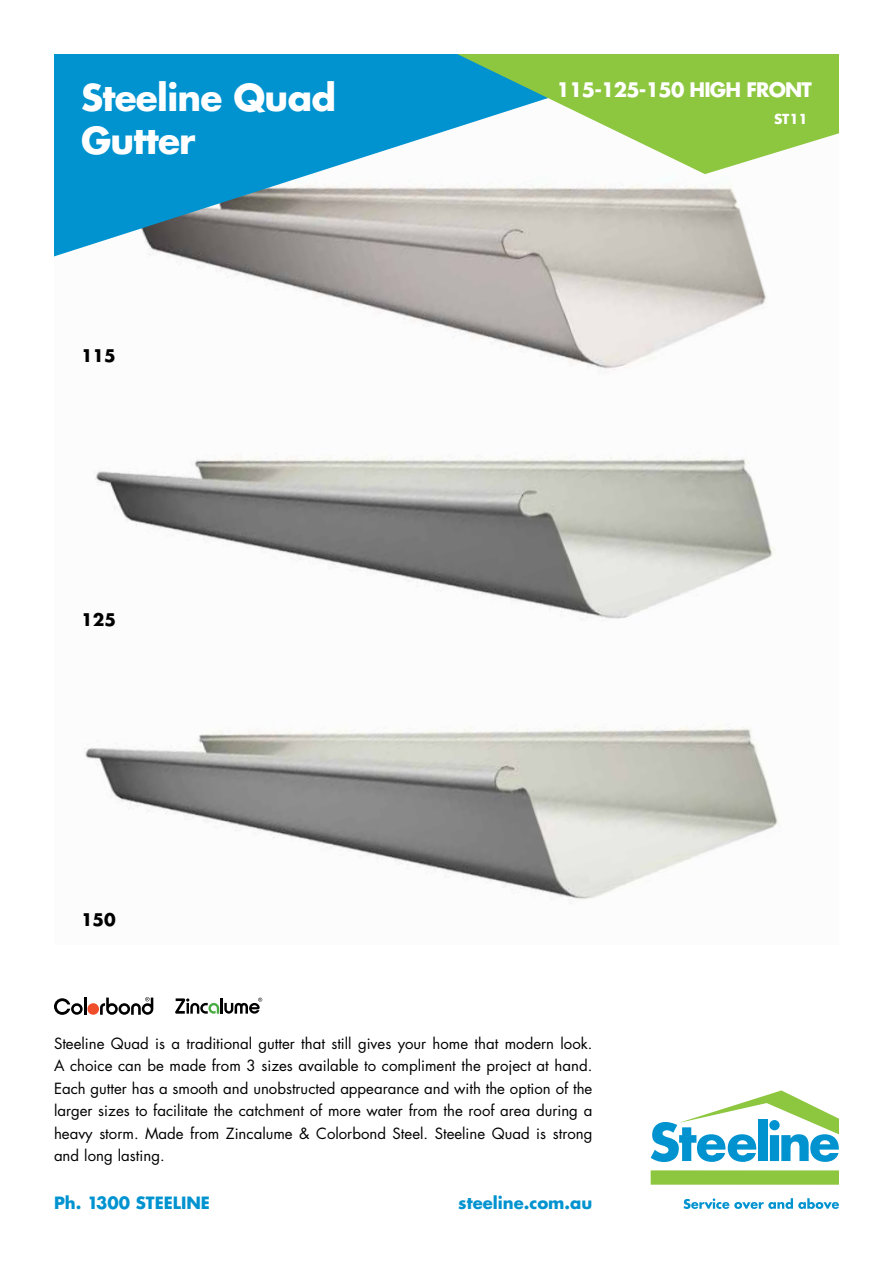
<style>
.page{position:relative;width:893px;height:1263px;background:#fff}
.page>*{position:absolute;margin:0;border:0;box-sizing:border-box;transform-origin:0 0}
.t1{font:700 36px/43.5px "Futura Std";letter-spacing:-.02em;color:#fff}
.t2{font:700 19.5px "Futura Std";letter-spacing:-.04em;color:#fff}
.t3{font:700 16.95px "Futura Std";color:#000}
.t4{font:700 16.5px "Futura Std";color:#0093d0}
.t5{font:15px/22.5px "Futura Std";color:#000;text-align:justify}
.t6{font:700 13.5px "Futura Std";color:#fff}
</style>
<div class="page">
<img style="left:54px;top:185px;width:726px;height:718px">
<svg style="left:54px;top:54px;width:631px;height:202px;background:#58a7c7"></svg>
<svg style="left:457px;top:54px;width:382px;height:120px;fill:#8dc63f"></svg>
<div style="left:651px;top:1170px;width:188px;height:15px;background:#8dc63f"></div>
<svg style="left:651px;top:1090px;width:188px;height:72px"></svg>
<svg style="left:683px;top:1198px;width:156px;height:11px"></svg>
<svg style="left:54px;top:997px;width:32px;height:18px"></svg>
<div style="left:87px;top:1003px;width:12px;height:12px;background:#f04e2a;border-radius:50%"></div>
<svg style="left:100px;top:997px;width:53px;height:18px"></svg>
<svg style="left:175px;top:998px;width:87px;height:16px"></svg>
<h1 class="t1" style="left:81px;top:75px;width:257px">Steeline Quad<br>Gutter</h1>
<p class="t3" style="left:81px;top:344px;width:36px">115</p>
<p class="t3" style="left:81px;top:609px;width:36px">125</p>
<p class="t3" style="left:81px;top:908px;width:36px">150</p>
<h2 class="t2" style="left:556px;top:77px;width:257px">115-125-150 HIGH FRONT</h2>
<p class="t6" style="left:774px;top:110px;width:35px">ST11</p>
<p class="t5" style="left:54px;top:1032px;width:540px">Steeline Quad is a traditional gutter that still gives your home that modern look.<br>A choice can be made from 3 sizes available to compliment the project at hand.<br>Each gutter has a smooth and unobstructed appearance and with the option of the larger sizes to facilitate the catchment of more water from the roof area during a heavy storm. Made from Zincalume &amp; Colorbond Steel. Steeline Quad is strong and long lasting.</p>
<p class="t4" style="left:54px;top:1192px;width:157px">Ph. 1300 STEELINE</p>
<p class="t4" style="left:458px;top:1192px;width:136px">steeline.com.au</p>
</div>
